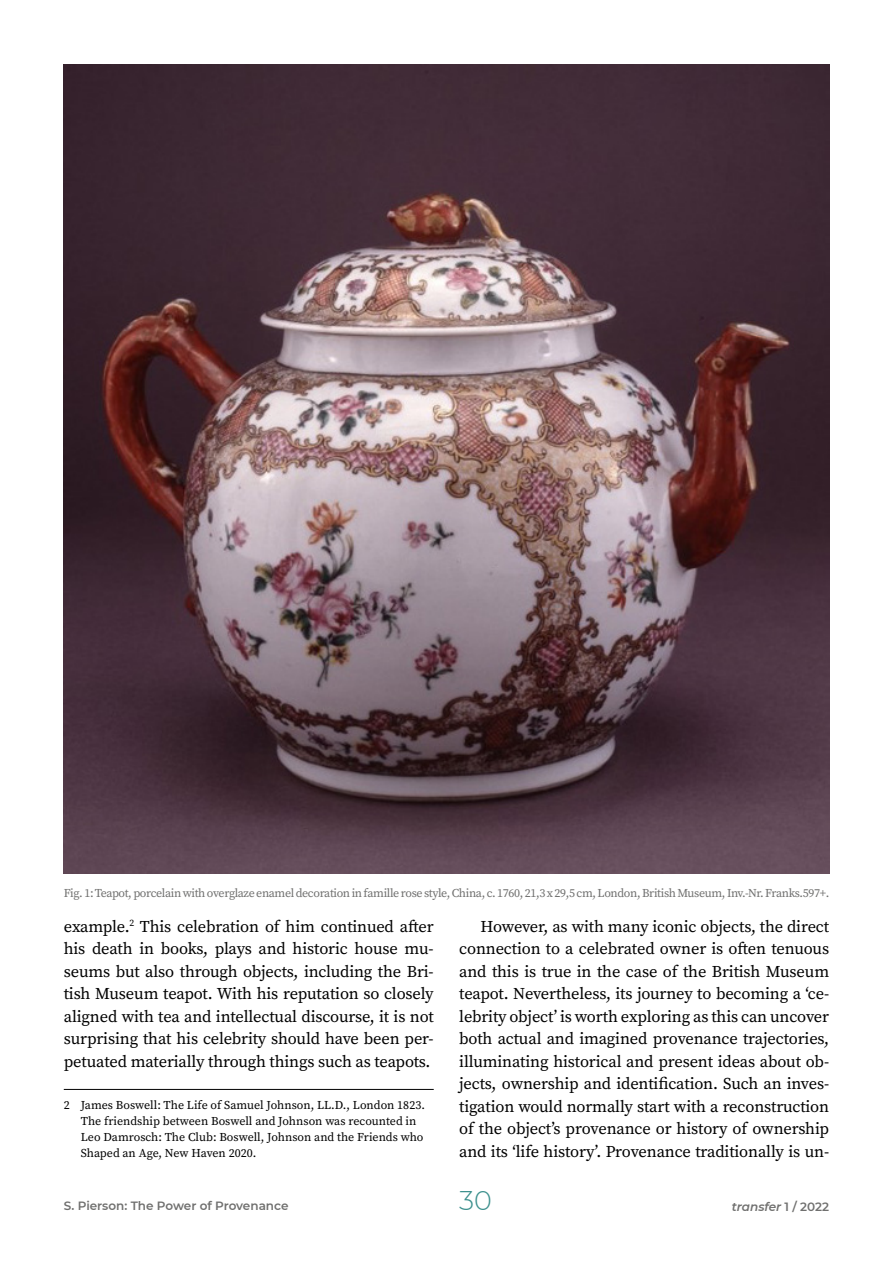
<style>
.page{position:relative;width:893px;height:1263px;background:#fff}
.page>*{position:absolute;margin:0;border:0;box-sizing:border-box;transform-origin:0 0}
.t1{font:300 27px "Montserrat";color:#3c908d}
.t2{font:16.5px/22.5px "Source Serif Variable";letter-spacing:-.01em;color:#000;text-align:justify}
.t3{font:12px/15.8px "Source Serif Variable";color:#000}
.t4{font:12px "Source Serif Variable";letter-spacing:-.03em;color:#70706f}
.t5{font:600 12px "Montserrat";color:#70706f}
.t6{font:italic 600 12px "Montserrat";color:#70706f}
.s1{font-style:normal}
</style>
<div class="page">
<hr style="left:64px;top:1089px;width:370px;height:1px;background:#000">
<img style="left:64px;top:65px;width:765px;height:808px">
<p class="t4" style="left:64px;top:885px;width:767px">Fig. 1: Teapot, porcelain with overglaze enamel decoration in famille rose style, China, c. 1760, 21,3 x 29,5 cm, London, British Museum, Inv.-Nr. Franks.597+.</p>
<p class="t2" style="left:64px;top:915px;width:371px">example.<sup>2</sup> This celebration of him continued after his death in books, plays and historic house mu&shy;seums but also through objects, including the Bri&shy;tish Museum teapot. With his reputation so closely aligned with tea and intellectual discourse, it is not surprising that his celebrity should have been per&shy;petuated materially through things such as teapots.</p>
<p class="t3" style="left:81px;top:1097px;width:346px;text-indent:-17px">2 James Boswell: The Life of Samuel Johnson, LL.D., London 1823.<br>The friendship between Boswell and Johnson was recounted in Leo Damrosch: The Club: Boswell, Johnson and the Friends who Shaped an Age, New Haven 2020.</p>
<p class="t2" style="left:459px;top:915px;width:371px;text-indent:21px">However, as with many iconic objects, the direct connection to a celebrated owner is often tenuous and this is true in the case of the British Museum teapot. Nevertheless, its journey to becoming a ‘ce&shy;lebrity object’ is worth exploring as this can uncover both actual and imagined provenance trajectories, illuminating historical and present ideas about ob&shy;jects, ownership and identification. Such an inves&shy;tigation would normally start with a reconstruction of the object’s provenance or history of ownership and its ‘life history’. Provenance traditionally is un-</p>
<p class="t5" style="left:64px;top:1197px;width:226px">S. Pierson: The Power of Provenance</p>
<h1 class="t1" style="left:459px;top:1182px;width:34px">30</h1>
<p class="t6" style="left:732px;top:1198px;width:99px">transfer <span class="s1">1 / 2022</span></p>
</div>
